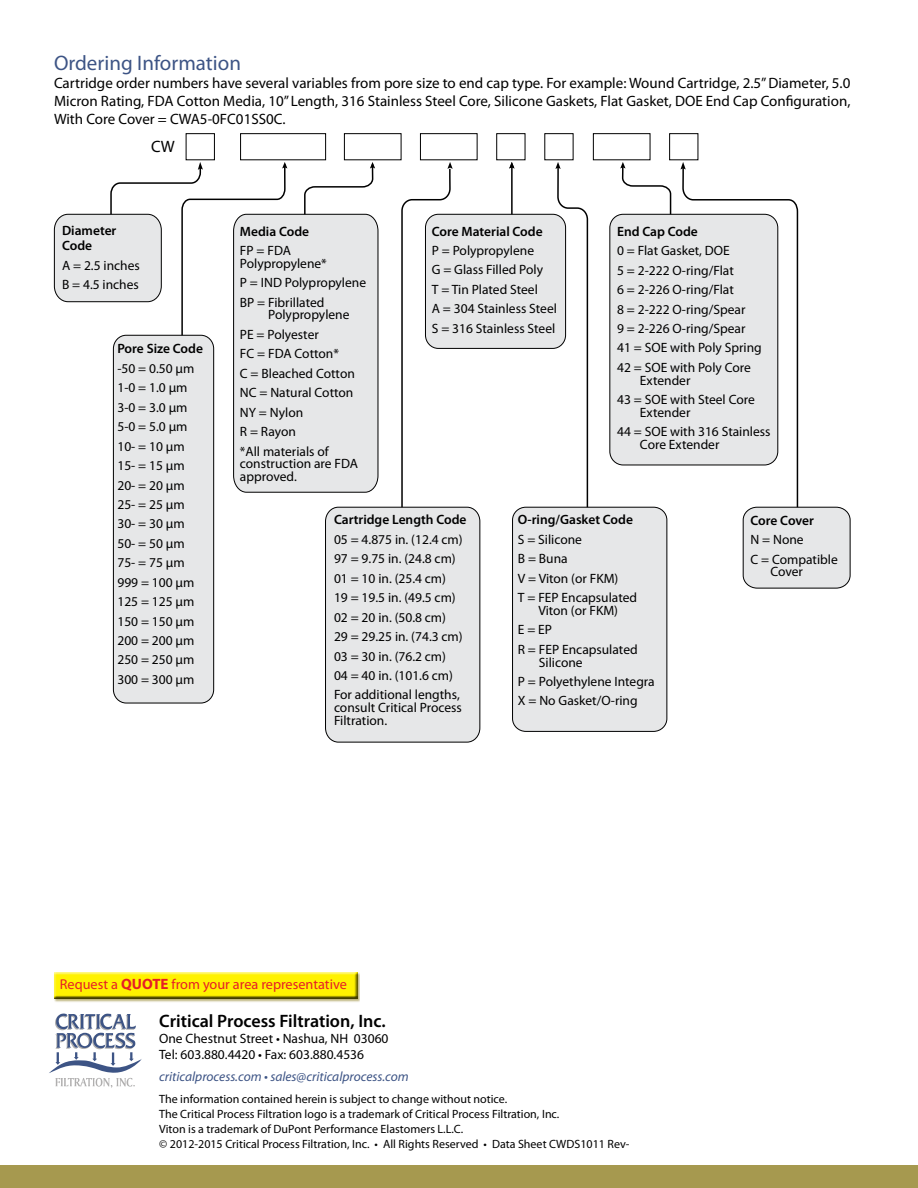
<style>
.page{position:relative;width:918px;height:1188px;background:#fff}
.page>*{position:absolute;margin:0;border:0;box-sizing:border-box;transform-origin:0 0}
.t1{font:21px "Myriad Pro";color:#3d5485}
.t2{font:600 18px "Myriad Pro";color:#000}
.t3{font:16.5px "Myriad Pro";color:#000}
.t4{font:15px/18px "Myriad Pro";color:#000;text-align:justify}
.t5{font:14.25px "Myriad Pro";color:#e61e26}
.t6{font:13.5px/19.5px "Myriad Pro";color:#000}
.t7{font:600 13.5px/15px "Myriad Pro";color:#000}
.t8{font:italic 13.5px "Myriad Pro";color:#3d5485}
.t9{font:12px/15px "Myriad Pro";color:#000}
.s1{font-weight:700;font-size:15px}
</style>
<div class="page">
<svg style="left:49px;top:1014px;width:93px;height:74px"></svg>
<div style="left:0;top:1166px;width:918px;height:22px;background:#a6994f"></div>
<hr style="left:511px;top:165px;width:2px;height:52px;background:#000">
<svg style="left:509px;top:162px;width:5px;height:6px"></svg>
<svg style="left:555px;top:162px;width:34px;height:345px"></svg>
<svg style="left:620px;top:162px;width:52px;height:52px"></svg>
<svg style="left:680px;top:162px;width:119px;height:372px"></svg>
<svg style="left:401px;top:162px;width:52px;height:345px"></svg>
<div style="left:344px;top:133px;width:57px;height:27px;border:1px solid #000"></div>
<div style="left:420px;top:133px;width:57px;height:27px;border:1px solid #000"></div>
<div style="left:593px;top:133px;width:57px;height:27px;border:1px solid #000"></div>
<div style="left:240px;top:133px;width:86px;height:27px;border:1px solid #000"></div>
<div style="left:186px;top:133px;width:29px;height:27px;border:1px solid #000"></div>
<div style="left:496px;top:133px;width:29px;height:27px;border:1px solid #000"></div>
<div style="left:669px;top:133px;width:29px;height:27px;border:1px solid #000"></div>
<div style="left:113px;top:335px;width:101px;height:368px;background:#e6e7e8;border-radius:13px"></div>
<div style="left:113px;top:335px;width:101px;height:368px;border:1px solid #000;border-radius:13px"></div>
<div style="left:743px;top:507px;width:107px;height:81px;background:#e6e7e8;border-radius:13px"></div>
<div style="left:743px;top:507px;width:107px;height:81px;border:1px solid #000;border-radius:13px"></div>
<svg style="left:54px;top:162px;width:325px;height:331px"></svg>
<div style="left:425px;top:214px;width:141px;height:134px;background:#e6e7e8;border-radius:13px"></div>
<div style="left:425px;top:214px;width:141px;height:135px;border:1px solid #000;border-radius:13px"></div>
<div style="left:326px;top:507px;width:154px;height:235px;background:#e6e7e8;border-radius:13px"></div>
<div style="left:325px;top:507px;width:155px;height:235px;border:1px solid #000;border-radius:13px"></div>
<div style="left:513px;top:507px;width:154px;height:224px;background:#e6e7e8;border-radius:13px"></div>
<div style="left:512px;top:507px;width:155px;height:225px;border:1px solid #000;border-radius:13px"></div>
<div style="left:610px;top:214px;width:168px;height:251px;background:#e6e7e8;border-radius:13px"></div>
<div style="left:609px;top:214px;width:169px;height:251px;border:1px solid #000;border-radius:13px"></div>
<div style="left:54px;top:972px;width:306px;height:30px;background:#a6994f;opacity:.75"></div>
<div style="left:51px;top:970px;width:310px;height:29px;background:#000;opacity:.75"></div>
<h1 class="t1" style="left:54px;top:50px;width:189px">Ordering Information</h1>
<p class="t4" style="left:54px;top:73px;width:798px">Cartridge order numbers have several variables from pore size to end cap type. For example: Wound Cartridge, 2.5” Diameter, 5.0<br>Micron Rating, FDA Cotton Media, 10” Length, 316 Stainless Steel Core, Silicone Gaskets, Flat Gasket, DOE End Cap Configuration, With Core Cover = CWA5-0FC01SS0C.</p>
<p class="t3" style="left:151px;top:136px;width:25px">CW</p>
<p class="t7" style="left:62px;top:223px;width:56px">Diameter<br>Code</p>
<p class="t6" style="left:62px;top:256px;width:79px">A = 2.5 inches<br>B = 4.5 inches</p>
<p class="t7" style="left:117px;top:341px;width:87px">Pore Size Code</p>
<p class="t6" style="left:117px;top:358px;width:78px">-50 = 0.50 μm<br>1-0 = 1.0 μm<br>3-0 = 3.0 μm<br>5-0 = 5.0 μm<br>10- = 10 μm<br>15- = 15 μm<br>20- = 20 μm<br>25- = 25 μm<br>30- = 30 μm<br>50- = 50 μm<br>75- = 75 μm<br>999 = 100 μm<br>125 = 125 μm<br>150 = 150 μm<br>200 = 200 μm<br>250 = 250 μm<br>300 = 300 μm</p>
<p class="t7" style="left:240px;top:223px;width:71px">Media Code</p>
<p class="t6" style="left:240px;top:244px;width:88px;line-height:12.8px">FP = FDA<br>Polypropylene*</p>
<p class="t6" style="left:240px;top:273px;width:128px">P = IND Polypropylene<br>BP = Fibrillated</p>
<p class="t6" style="left:240px;top:305px;width:117px;text-indent:28px">Polypropylene<br>PE = Polyester<br>FC = FDA Cotton*<br>C = Bleached Cotton<br>NC = Natural Cotton<br>NY = Nylon<br>R = Rayon<br>*All materials of</p>
<p class="t6" style="left:240px;top:457px;width:120px;line-height:12.8px">construction are FDA approved.</p>
<p class="t7" style="left:432px;top:223px;width:112px">Core Material Code</p>
<p class="t6" style="left:432px;top:241px;width:127px">P = Polypropylene<br>G = Glass Filled Poly<br>T = Tin Plated Steel<br>A = 304 Stainless Steel<br>S = 316 Stainless Steel</p>
<p class="t7" style="left:617px;top:223px;width:82px">End Cap Code</p>
<p class="t6" style="left:617px;top:241px;width:146px">0 = Flat Gasket, DOE<br>5 = 2-222 O-ring/Flat<br>6 = 2-226 O-ring/Flat<br>8 = 2-222 O-ring/Spear<br>9 = 2-226 O-ring/Spear<br>41 = SOE with Poly Spring<br>42 = SOE with Poly Core</p>
<p class="t6" style="left:617px;top:370px;width:139px;text-indent:23px">Extender<br>43 = SOE with Steel Core</p>
<p class="t6" style="left:617px;top:402px;width:155px;text-indent:23px">Extender<br>44 = SOE with 316 Stainless</p>
<p class="t6" style="left:640px;top:434px;width:81px">Core Extender</p>
<p class="t7" style="left:334px;top:512px;width:134px">Cartridge Length Code</p>
<p class="t6" style="left:334px;top:529px;width:130px">05 = 4.875 in. (12.4 cm)<br>97 = 9.75 in. (24.8 cm)<br>01 = 10 in. (25.4 cm)<br>19 = 19.5 in. (49.5 cm)<br>02 = 20 in. (50.8 cm)<br>29 = 29.25 in. (74.3 cm)<br>03 = 30 in. (76.2 cm)<br>04 = 40 in. (101.6 cm)<br>For additional lengths,</p>
<p class="t6" style="left:334px;top:701px;width:129px;line-height:12.8px">consult Critical Process<br>Filtration.</p>
<p class="t7" style="left:518px;top:512px;width:117px">O-ring/Gasket Code</p>
<p class="t6" style="left:518px;top:529px;width:121px">S = Silicone<br>B = Buna<br>V = Viton (or FKM)<br>T = FEP Encapsulated</p>
<p class="t6" style="left:518px;top:600px;width:121px;text-indent:20px">Viton (or FKM)<br>E = EP<br>R = FEP Encapsulated</p>
<p class="t6" style="left:518px;top:652px;width:138px;text-indent:21px">Silicone<br>P = Polyethylene Integra<br>X = No Gasket/O-ring</p>
<p class="t7" style="left:751px;top:512px;width:65px">Core Cover</p>
<p class="t6" style="left:751px;top:530px;width:89px">N = None<br>C = Compatible</p>
<p class="t6" style="left:771px;top:562px;width:34px">Cover</p>
<p class="t5" style="left:60px;top:976px;width:288px">Request a <span class="s1">QUOTE</span> from your area representative</p>
<h2 class="t2" style="left:159px;top:1010px;width:228px">Critical Process Filtration, Inc.</h2>
<p class="t6" style="left:159px;top:1030px;width:231px;line-height:16px">One Chestnut Street • Nashua, NH 03060<br>Tel: 603.880.4420 • Fax: 603.880.4536</p>
<p class="t8" style="left:159px;top:1069px;width:251px">criticalprocess.com • sales@criticalprocess.com</p>
<p class="t9" style="left:159px;top:1091px;width:472px">The information contained herein is subject to change without notice.<br>The Critical Process Filtration logo is a trademark of Critical Process Filtration, Inc.<br>Viton is a trademark of DuPont Performance Elastomers L.L.C.<br>© 2012-2015 Critical Process Filtration, Inc. • All Rights Reserved • Data Sheet CWDS1011 Rev-</p>
</div>
